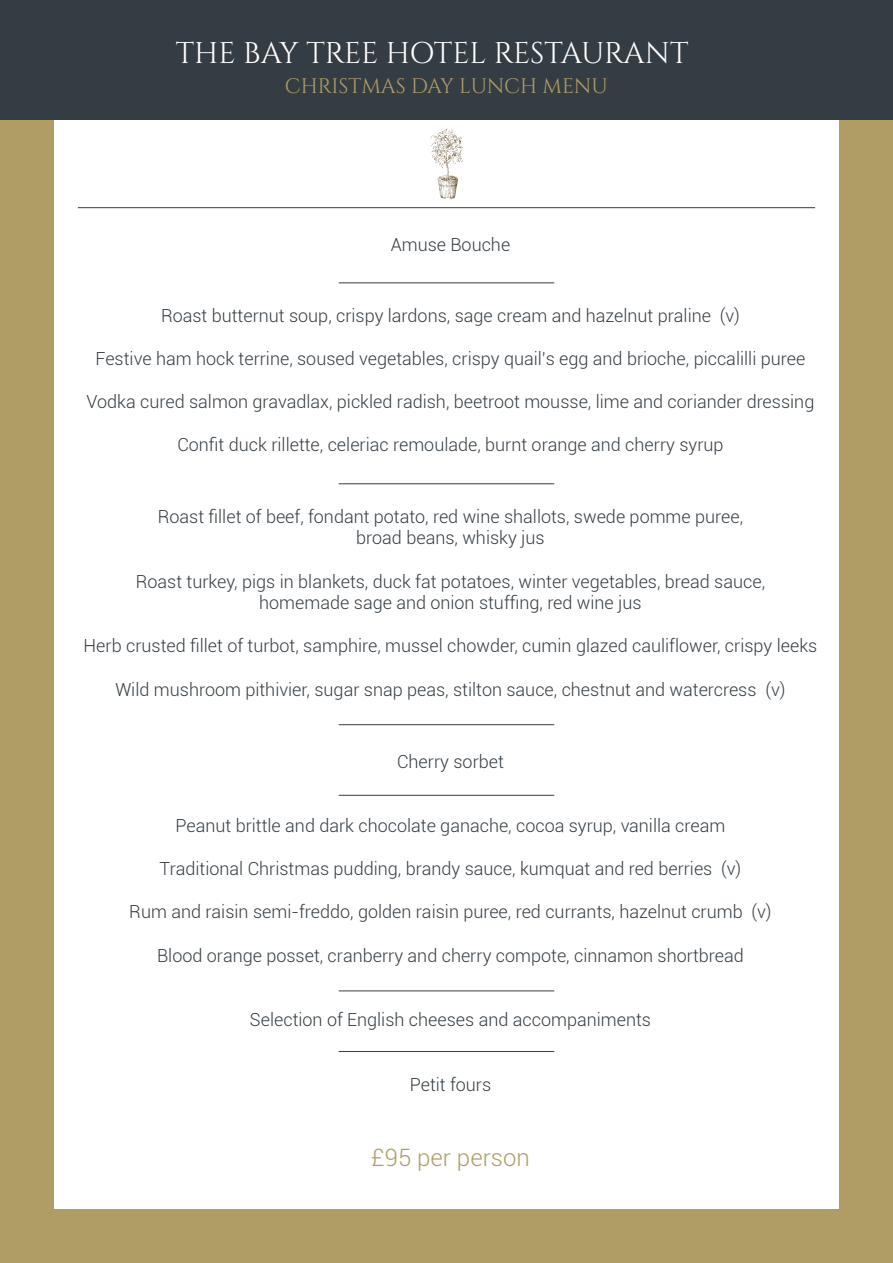
<style>
.page{position:relative;width:893px;height:1263px;background:#b09d66}
.page>*{position:absolute;margin:0;border:0;box-sizing:border-box;transform-origin:0 0}
.t1{font:29.85px "Cinzel";letter-spacing:-.01em;color:#fff}
.t2{font:300 24px "Roboto";color:#b09d66}
.t3{font:21px "Cinzel";color:#b09d66}
.t4{font:300 18px/21.6px "Roboto";color:#343d44;text-align:center}
</style>
<div class="page">
<div style="left:54px;top:54px;width:785px;height:1155px;background:#fff"></div>
<div style="left:0;top:0;width:893px;height:120px;background:#343d44"></div>
<svg style="left:430px;top:128px;width:32px;height:71px"></svg>
<hr style="left:78px;top:207px;width:737px;height:1px;background:#343d44">
<hr style="left:339px;top:283px;width:215px;height:1px;background:#343d44">
<hr style="left:339px;top:483px;width:215px;height:1px;background:#343d44">
<hr style="left:339px;top:724px;width:215px;height:1px;background:#343d44">
<hr style="left:339px;top:795px;width:215px;height:1px;background:#343d44">
<hr style="left:339px;top:991px;width:215px;height:1px;background:#343d44">
<hr style="left:339px;top:1051px;width:215px;height:1px;background:#343d44">
<h1 class="t1" style="left:176px;top:35px;width:514px">THE BAY TREE HOTEL RESTAURANT</h1>
<p class="t3" style="left:285px;top:74px;width:325px">CHRISTMAS DAY LUNCH MENU</p>
<p class="t4" style="left:391px;top:233px;width:121px">Amuse Bouche</p>
<p class="t4" style="left:161px;top:305px;width:580px">Roast butternut soup, crispy lardons, sage cream and hazelnut praline (v)</p>
<p class="t4" style="left:96px;top:348px;width:711px">Festive ham hock terrine, soused vegetables, crispy quail’s egg and brioche, piccalilli puree</p>
<p class="t4" style="left:87px;top:390px;width:729px">Vodka cured salmon gravadlax, pickled radish, beetroot mousse, lime and coriander dressing</p>
<p class="t4" style="left:177px;top:433px;width:548px">Confit duck rillette, celeriac remoulade, burnt orange and cherry syrup</p>
<p class="t4" style="left:158px;top:505px;width:587px">Roast fillet of beef, fondant potato, red wine shallots, swede pomme puree, broad beans, whisky jus</p>
<p class="t4" style="left:136px;top:570px;width:631px">Roast turkey, pigs in blankets, duck fat potatoes, winter vegetables, bread sauce, homemade sage and onion stuffing, red wine jus</p>
<p class="t4" style="left:84px;top:635px;width:735px">Herb crusted fillet of turbot, samphire, mussel chowder, cumin glazed cauliflower, crispy leeks</p>
<p class="t4" style="left:115px;top:678px;width:672px">Wild mushroom pithivier, sugar snap peas, stilton sauce, chestnut and watercress (v)</p>
<p class="t4" style="left:397px;top:750px;width:108px">Cherry sorbet</p>
<p class="t4" style="left:176px;top:814px;width:551px">Peanut brittle and dark chocolate ganache, cocoa syrup, vanilla cream</p>
<p class="t4" style="left:160px;top:857px;width:583px">Traditional Christmas pudding, brandy sauce, kumquat and red berries (v)</p>
<p class="t4" style="left:129px;top:901px;width:644px">Rum and raisin semi-freddo, golden raisin puree, red currants, hazelnut crumb (v)</p>
<p class="t4" style="left:157px;top:944px;width:588px">Blood orange posset, cranberry and cherry compote, cinnamon shortbread</p>
<p class="t4" style="left:250px;top:1009px;width:403px">Selection of English cheeses and accompaniments</p>
<p class="t4" style="left:410px;top:1073px;width:83px">Petit fours</p>
<p class="t2" style="left:371px;top:1141px;width:160px">£95 per person</p>
</div>
